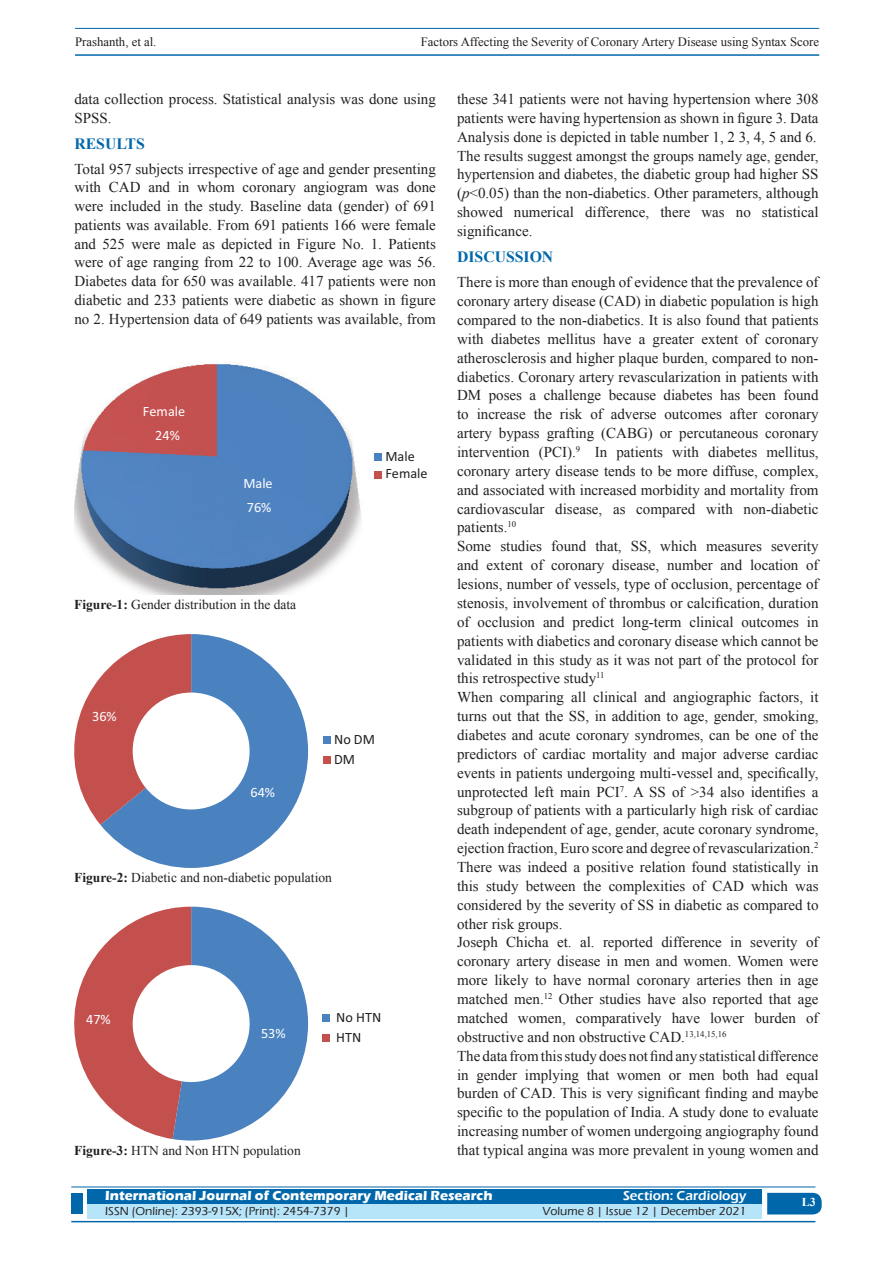
<style>
.page{position:relative;width:893px;height:1263px;background:#fff}
.page>*{position:absolute;margin:0;border:0;box-sizing:border-box;transform-origin:0 0}
.t1{font:700 15.75px "Times New Roman";color:#0067aa}
.TX_New{font:15px/18.9px "Times New Roman";color:#231f20;text-align:justify}
.t2{font:14.25px/23.9px "Calibri";color:#fff}
.t3{font:14.25px/19.4px "Calibri";color:#231f20}
.Legend{font:13.5px "Times New Roman";color:#231f20}
.t4{font:700 13.5px "Eras ITC";color:#fff}
.t5{font:600 13.5px "Eras ITC";color:#fff}
.t6{font:12.75px "Times New Roman";color:#231f20}
.t7{font:500 12px "Eras ITC";color:#231f20}
.t8{font:700 12px "Times New Roman";color:#fff}
.s1{font-weight:700}
.s2{font-style:italic}
</style>
<div class="page">
<hr style="left:75px;top:28px;width:744px;height:1px;background:#0067aa">
<hr style="left:75px;top:54px;width:744px;height:2px;background:#0067aa">
<div style="left:87px;top:1189px;width:674px;height:15px;background:#0067aa"></div>
<div style="left:87px;top:1204px;width:674px;height:15px;background:#b6e4f9"></div>
<svg style="left:767px;top:1193px;width:55px;height:21px"></svg>
<hr style="left:71px;top:1186px;width:744px;height:1px;background:#0067aa">
<hr style="left:71px;top:1221px;width:744px;height:1px;background:#0067aa">
<div style="left:71px;top:1193px;width:12px;height:21px;background:#0067aa"></div>
<svg style="left:74px;top:907px;width:234px;height:233px"></svg>
<div style="left:323px;top:1015px;width:7px;height:7px;background:#4a81bf"></div>
<div style="left:323px;top:1034px;width:7px;height:7px;background:#c3504d"></div>
<img style="left:74px;top:364px;width:287px;height:231px">
<div style="left:375px;top:453px;width:7px;height:7px;background:#4a81bf"></div>
<div style="left:375px;top:471px;width:7px;height:7px;background:#c3504d"></div>
<svg style="left:100px;top:634px;width:208px;height:234px;fill:#4a81bf"></svg>
<svg style="left:74px;top:634px;width:117px;height:191px"></svg>
<div style="left:323px;top:737px;width:8px;height:7px;background:#4a81bf"></div>
<div style="left:323px;top:756px;width:8px;height:7px;background:#c3504d"></div>
<p class="t6" style="left:75px;top:33px;width:83px">Prashanth, et al.</p>
<p class="t6" style="left:421px;top:33px;width:400px">Factors Affecting the Severity of Coronary Artery Disease using Syntax Score</p>
<p class="TX_New" style="left:74px;top:89px;width:363px">data collection process. Statistical analysis was done using<br>SPSS.</p>
<h1 class="t1" style="left:74px;top:132px;width:72px">RESULTS</h1>
<p class="TX_New" style="left:74px;top:159px;width:363px">Total 957 subjects irrespective of age and gender presenting with CAD and in whom coronary angiogram was done were included in the study. Baseline data (gender) of 691 patients was available. From 691 patients 166 were female and 525 were male as depicted in Figure No. 1. Patients were of age ranging from 22 to 100. Average age was 56.<br>Diabetes data for 650 was available. 417 patients were non diabetic and 233 patients were diabetic as shown in figure no 2. Hypertension data of 649 patients was available, from</p>
<p class="t2" style="left:143px;top:399px;width:44px;text-align:center">Female<br>24%</p>
<p class="t2" style="left:243px;top:472px;width:31px">Male<br>76%</p>
<p class="Legend" style="left:74px;top:595px;width:224px"><span class="s1">Figure-1:</span> Gender distribution in the data</p>
<p class="t3" style="left:385px;top:447px;width:44px;line-height:17.9px">Male<br>Female</p>
<p class="t2" style="left:92px;top:704px;width:26px">36%</p>
<p class="t2" style="left:251px;top:780px;width:26px">64%</p>
<p class="t3" style="left:334px;top:730px;width:42px">No DM<br>DM</p>
<p class="Legend" style="left:74px;top:868px;width:259px"><span class="s1">Figure-2:</span> Diabetic and non-diabetic population</p>
<p class="t2" style="left:86px;top:1007px;width:26px">47%</p>
<p class="t3" style="left:336px;top:1008px;width:46px">No HTN<br>HTN</p>
<p class="t2" style="left:261px;top:1021px;width:26px">53%</p>
<p class="Legend" style="left:74px;top:1141px;width:228px"><span class="s1">Figure-3:</span> HTN and Non HTN population</p>
<p class="TX_New" style="left:457px;top:89px;width:363px">these 341 patients were not having hypertension where 308 patients were having hypertension as shown in figure 3. Data Analysis done is depicted in table number 1, 2 3, 4, 5 and 6.</p>
<p class="TX_New" style="left:457px;top:146px;width:363px">The results suggest amongst the groups namely age, gender, hypertension and diabetes, the diabetic group had higher SS (<span class="s2">p</span>&lt;0.05) than the non-diabetics. Other parameters, although showed numerical difference, there was no statistical significance.</p>
<h1 class="t1" style="left:457px;top:246px;width:98px">DISCUSSION</h1>
<p class="TX_New" style="left:457px;top:273px;width:363px">There is more than enough of evidence that the prevalence of coronary artery disease (CAD) in diabetic population is high compared to the non-diabetics. It is also found that patients with diabetes mellitus have a greater extent of coronary atherosclerosis and higher plaque burden, compared to non&shy;diabetics. Coronary artery revascularization in patients with DM poses a challenge because diabetes has been found to increase the risk of adverse outcomes after coronary artery bypass grafting (CABG) or percutaneous coronary intervention (PCI).<sup>9</sup> In patients with diabetes mellitus, coronary artery disease tends to be more diffuse, complex, and associated with increased morbidity and mortality from cardiovascular disease, as compared with non-diabetic patients.<sup>10</sup></p>
<p class="TX_New" style="left:457px;top:537px;width:363px">Some studies found that, SS, which measures severity and extent of coronary disease, number and location of lesions, number of vessels, type of occlusion, percentage of stenosis, involvement of thrombus or calcification, duration of occlusion and predict long-term clinical outcomes in patients with diabetics and coronary disease which cannot be validated in this study as it was not part of the protocol for this retrospective study<sup>11</sup></p>
<p class="TX_New" style="left:457px;top:687px;width:363px">When comparing all clinical and angiographic factors, it turns out that the SS, in addition to age, gender, smoking, diabetes and acute coronary syndromes, can be one of the predictors of cardiac mortality and major adverse cardiac events in patients undergoing multi-vessel and, specifically, unprotected left main PCI<sup>7</sup>. A SS of &gt;34 also identifies a subgroup of patients with a particularly high risk of cardiac death independent of age, gender, acute coronary syndrome, ejection fraction, Euro score and degree of revascularization.<sup>2<br></sup>There was indeed a positive relation found statistically in this study between the complexities of CAD which was considered by the severity of SS in diabetic as compared to other risk groups.</p>
<p class="TX_New" style="left:457px;top:933px;width:363px">Joseph Chicha et. al. reported difference in severity of coronary artery disease in men and women. Women were more likely to have normal coronary arteries then in age matched men.<sup>12</sup> Other studies have also reported that age matched women, comparatively have lower burden of obstructive and non obstructive CAD.<sup>13,14,15,16</sup></p>
<p class="TX_New" style="left:457px;top:1046px;width:363px">The data from this study does not find any statistical difference in gender implying that women or men both had equal burden of CAD. This is very significant finding and maybe specific to the population of India. A study done to evaluate increasing number of women undergoing angiography found that typical angina was more prevalent in young women and</p>
<p class="t4" style="left:105px;top:1188px;width:389px">International Journal of Contemporary Medical Research</p>
<p class="t5" style="left:623px;top:1188px;width:125px">Section: Cardiology</p>
<p class="t7" style="left:105px;top:1204px;width:246px">ISSN (Online): 2393-915X; (Print): 2454-7379 |</p>
<p class="t7" style="left:542px;top:1204px;width:205px">Volume 8 | Issue 12 | December 2021</p>
<h4 class="t8" style="left:802px;top:1194px;width:16px">L3</h4>
</div>
